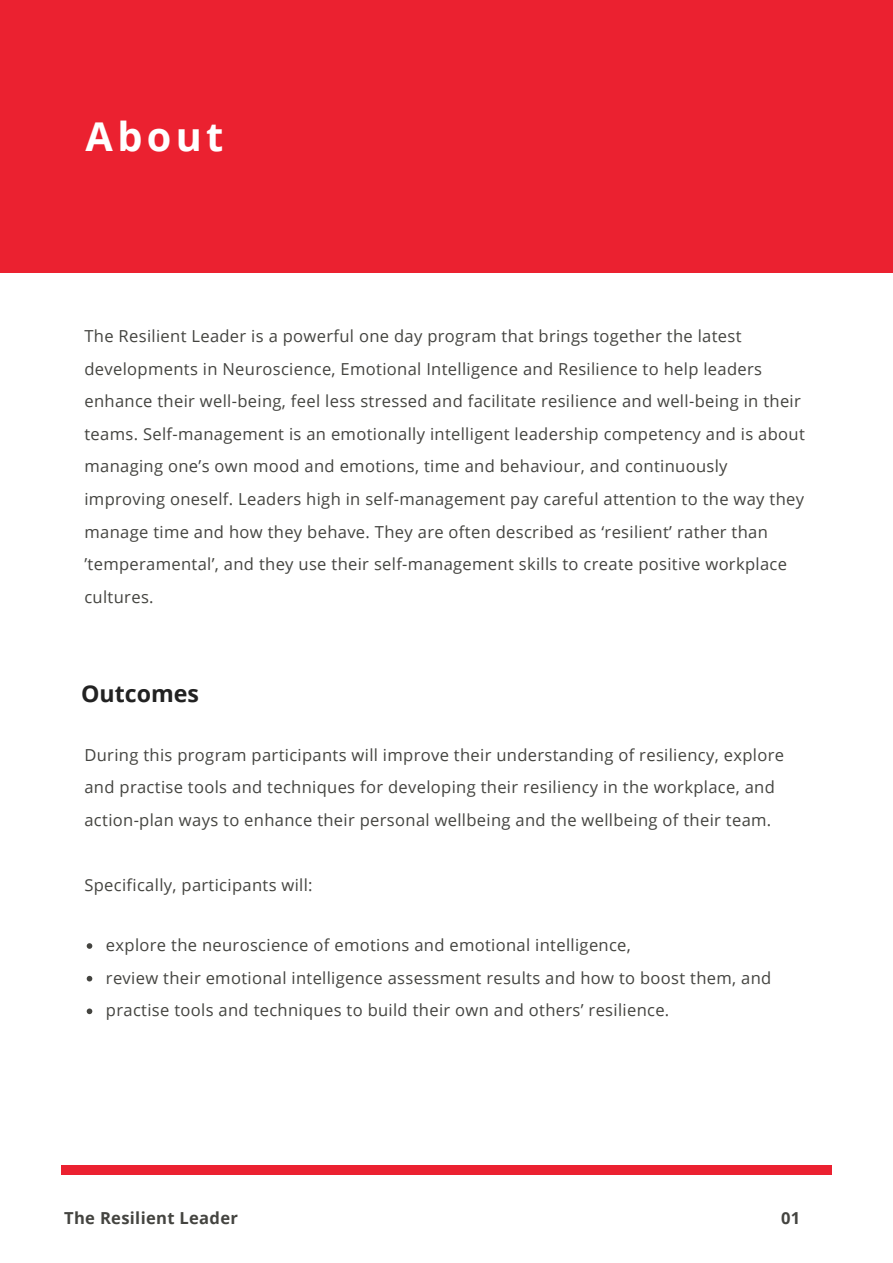
<style>
.page{position:relative;width:893px;height:1263px;background:#fff}
.page>*{position:absolute;margin:0;border:0;box-sizing:border-box;transform-origin:0 0}
.t1{font:700 39.75px "Open Sans";letter-spacing:.11em;color:#fff}
.t2{font:700 23.25px "Open Sans";color:#222}
.t3{font:16.5px/32.7px "Open Sans";letter-spacing:.02em;color:#444440}
.t4{font:700 16.5px "Open Sans";letter-spacing:.02em;color:#444440}
</style>
<div class="page">
<div style="left:0;top:0;width:893px;height:272px;background:#eb2130"></div>
<div style="left:61px;top:1165px;width:771px;height:9px;background:#eb2130"></div>
<svg style="left:87px;top:943px;width:5px;height:6px"></svg>
<svg style="left:87px;top:976px;width:5px;height:5px"></svg>
<svg style="left:87px;top:1008px;width:5px;height:6px"></svg>
<h1 class="t1" style="left:86px;top:108px;width:139px">About</h1>
<p class="t3" style="left:84px;top:319px;width:722px">The Resilient Leader is a powerful one day program that brings together the latest developments in Neuroscience, Emotional Intelligence and Resilience to help leaders enhance their well-being, feel less stressed and facilitate resilience and well-being in their teams. Self-management is an emotionally intelligent leadership competency and is about managing one’s own mood and emotions, time and behaviour, and continuously improving oneself. Leaders high in self-management pay careful attention to the way they manage time and how they behave. They are often described as ‘resilient’ rather than ’temperamental’, and they use their self-management skills to create positive workplace cultures.</p>
<h2 class="t2" style="left:81px;top:677px;width:119px">Outcomes</h2>
<p class="t3" style="left:84px;top:738px;width:701px">During this program participants will improve their understanding of resiliency, explore and practise tools and techniques for developing their resiliency in the workplace, and action-plan ways to enhance their personal wellbeing and the wellbeing of their team.</p>
<p class="t3" style="left:84px;top:869px;width:230px">Specifically, participants will:</p>
<p class="t3" style="left:106px;top:928px;width:667px">explore the neuroscience of emotions and emotional intelligence,<br>review their emotional intelligence assessment results and how to boost them, and practise tools and techniques to build their own and others’ resilience.</p>
<p class="t4" style="left:64px;top:1206px;width:175px">The Resilient Leader</p>
<p class="t4" style="left:781px;top:1206px;width:21px">01</p>
</div>
